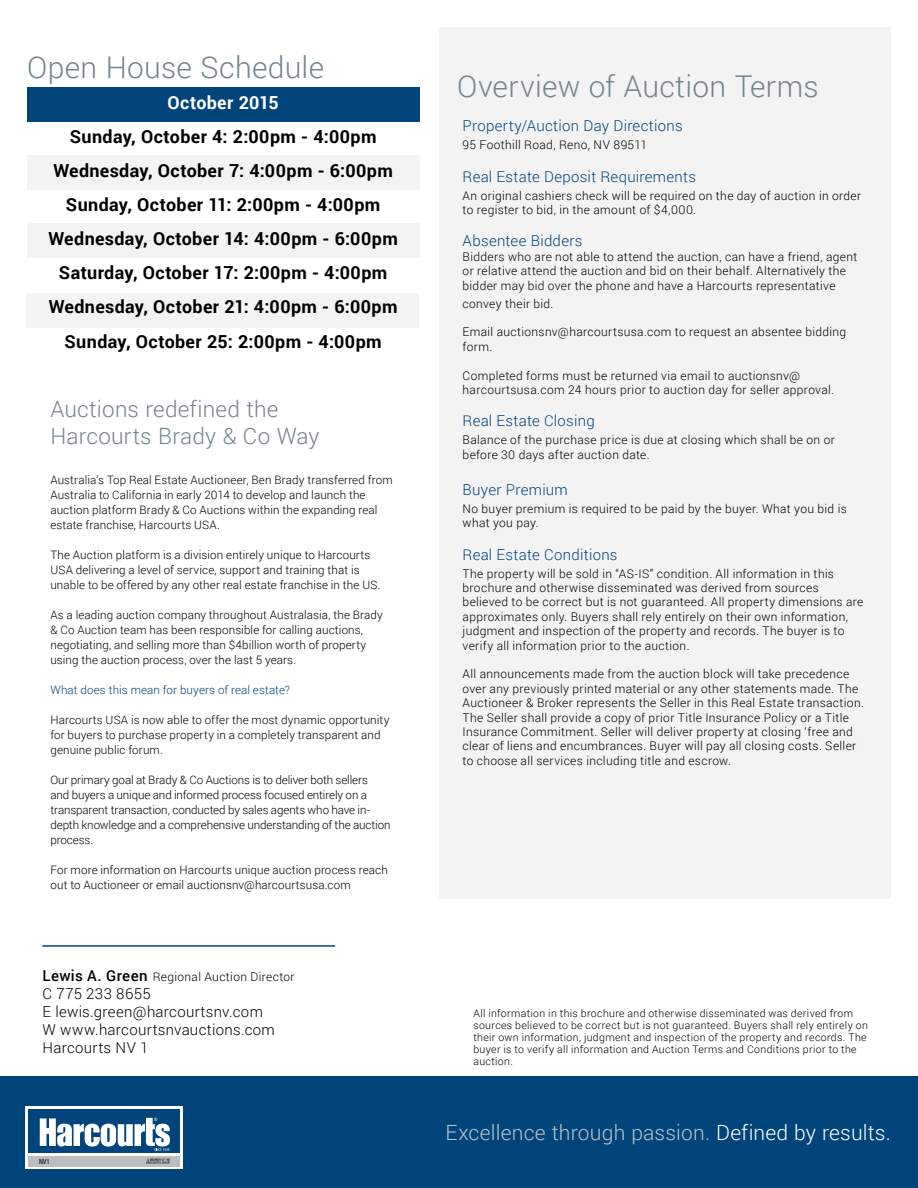
<style>
.page{position:relative;width:918px;height:1188px;background:#fff}
.page>*{position:absolute;margin:0;border:0;box-sizing:border-box;transform-origin:0 0}
.t1{font:300 30px "Roboto";letter-spacing:.01em;color:#74858c}
.t2{font:300 22.5px/27px "Roboto";letter-spacing:.01em;color:#74858c}
.t3{font:300 21px "Roboto";letter-spacing:.01em;color:#bec3c6}
.t4{font:700 18px/34px "Roboto";letter-spacing:.02em;color:#000;text-align:center}
.t5{font:700 18px "Roboto";letter-spacing:.02em;color:#fff}
.t6{font:300 15px "Roboto";letter-spacing:.02em;color:#00447c}
.t7{font:300 15px/18px "Roboto";letter-spacing:.02em;color:#000}
.t8{font:300 12px/14.4px "Roboto";letter-spacing:.03em;color:#000}
.t9{font:300 11.7px/15px "Roboto";letter-spacing:.01em;color:#000}
.t10{font:300 11.7px/15px "Roboto";letter-spacing:-.01em;color:#000}
.t11{font:300 11.7px "Roboto";letter-spacing:.01em;color:#00447c}
.t12{font:300 10.5px/12px "Roboto";letter-spacing:.035em;color:#000}
.t13{font:condensed 7.05px "Harcourts Helv Neue Regular Cond";color:#000}
.s1{font-weight:500;font-size:15px}
.s2{color:#fff}
</style>
<div class="page">
<hr style="left:42px;top:945px;width:293px;height:2px;background:#00447c">
<div style="left:440px;top:27px;width:451px;height:871px;background:#f4f3f4"></div>
<div style="left:0;top:1077px;width:918px;height:111px;background:#00447c"></div>
<div style="left:27px;top:156px;width:392px;height:34px;background:#f4f3f4"></div>
<div style="left:27px;top:224px;width:392px;height:34px;background:#f4f3f4"></div>
<div style="left:27px;top:294px;width:392px;height:34px;background:#f4f3f4"></div>
<div style="left:27px;top:88px;width:392px;height:34px;background:#00447c"></div>
<svg style="left:26px;top:1107px;width:157px;height:62px;background:#dce3ea"></svg>
<div style="left:29px;top:1110px;width:151px;height:43px;background:#00447c"></div>
<div style="left:29px;top:1156px;width:151px;height:10px;background:#bcbec0"></div>
<svg style="left:40px;top:1118px;width:130px;height:33px"></svg>
<svg style="left:146px;top:1159px;width:24px;height:5px"></svg>
<h1 class="t1" style="left:27px;top:46px;width:299px">Open House Schedule</h1>
<h3 class="t5" style="left:168px;top:90px;width:113px">October 2015</h3>
<p class="t4" style="left:49px;top:119px;width:351px">Sunday, October 4: 2:00pm - 4:00pm Wednesday, October 7: 4:00pm - 6:00pm Sunday, October 11: 2:00pm - 4:00pm Wednesday, October 14: 4:00pm - 6:00pm Saturday, October 17: 2:00pm - 4:00pm Wednesday, October 21: 4:00pm - 6:00pm Sunday, October 25: 2:00pm - 4:00pm</p>
<h2 class="t2" style="left:50px;top:395px;width:271px">Auctions redefined the<br>Harcourts Brady &amp; Co Way</h2>
<p class="t9" style="left:50px;top:472px;width:344px">Australia’s Top Real Estate Auctioneer, Ben Brady transferred from Australia to California in early 2014 to develop and launch the auction platform Brady &amp; Co Auctions within the expanding real estate franchise, Harcourts USA.</p>
<p class="t9" style="left:50px;top:547px;width:331px">The Auction platform is a division entirely unique to Harcourts<br>USA delivering a level of service, support and training that is unable to be offered by any other real estate franchise in the US.</p>
<p class="t9" style="left:50px;top:607px;width:334px">As a leading auction company throughout Australasia, the Brady &amp; Co Auction team has been responsible for calling auctions, negotiating, and selling more than $4billion worth of property using the auction process, over the last 5 years.</p>
<p class="t11" style="left:50px;top:681px;width:241px">What does this mean for buyers of real estate?</p>
<p class="t9" style="left:50px;top:712px;width:341px">Harcourts USA is now able to offer the most dynamic opportunity for buyers to purchase property in a completely transparent and genuine public forum.</p>
<p class="t10" style="left:50px;top:772px;width:342px">Our primary goal at Brady &amp; Co Auctions is to deliver both sellers<br>and buyers a unique and informed process focused entirely on a transparent transaction, conducted by sales agents who have in&shy;depth knowledge and a comprehensive understanding of the auction process.</p>
<p class="t9" style="left:50px;top:862px;width:339px">For more information on Harcourts unique auction process reach out to Auctioneer or email auctionsnv@harcourtsusa.com</p>
<p class="t8" style="left:43px;top:969px;width:254px"><span class="s1">Lewis A. Green</span> Regional Auction Director</p>
<p class="t7" style="left:43px;top:984px;width:234px">C 775 233 8655<br>E lewis.green@harcourtsnv.com<br>W www.harcourtsnvauctions.com<br>Harcourts NV 1</p>
<p class="t13" style="left:39px;top:1157px;width:12px">NV1</p>
<h1 class="t1" style="left:457px;top:65px;width:363px">Overview of Auction Terms</h1>
<p class="t6" style="left:463px;top:115px;width:222px">Property/Auction Day Directions</p>
<p class="t8" style="left:463px;top:137px;width:186px">95 Foothill Road, Reno, NV 89511</p>
<p class="t6" style="left:463px;top:166px;width:235px">Real Estate Deposit Requirements</p>
<p class="t8" style="left:463px;top:188px;width:400px">An original cashiers check will be required on the day of auction in order to register to bid, in the amount of $4,000.</p>
<p class="t6" style="left:463px;top:231px;width:121px">Absentee Bidders</p>
<p class="t8" style="left:463px;top:249px;width:396px">Bidders who are not able to attend the auction, can have a friend, agent or relative attend the auction and bid on their behalf. Alternatively the bidder may bid over the phone and have a Harcourts representative</p>
<p class="t8" style="left:463px;top:296px;width:92px">convey their bid.</p>
<p class="t8" style="left:463px;top:325px;width:385px">Email auctionsnv@harcourtsusa.com to request an absentee bidding form.</p>
<p class="t8" style="left:463px;top:368px;width:373px">Completed forms must be returned via email to auctionsnv@ harcourtsusa.com 24 hours prior to auction day for seller approval.</p>
<p class="t6" style="left:463px;top:411px;width:134px">Real Estate Closing</p>
<p class="t8" style="left:463px;top:433px;width:374px">Balance of the purchase price is due at closing which shall be on or before 30 days after auction date.</p>
<p class="t6" style="left:463px;top:479px;width:107px">Buyer Premium</p>
<p class="t8" style="left:463px;top:501px;width:386px">No buyer premium is required to be paid by the buyer. What you bid is what you pay.</p>
<p class="t6" style="left:463px;top:544px;width:156px">Real Estate Conditions</p>
<p class="t8" style="left:463px;top:566px;width:402px">The property will be sold in “AS-IS” condition. All information in this brochure and otherwise disseminated was derived from sources believed to be correct but is not guaranteed. All property dimensions are approximates only. Buyers shall rely entirely on their own information, judgment and inspection of the property and records. The buyer is to verify all information prior to the auction.</p>
<p class="t8" style="left:463px;top:667px;width:403px">All announcements made from the auction block will take precedence over any previously printed material or any other statements made. The Auctioneer &amp; Broker represents the Seller in this Real Estate transaction.<br>The Seller shall provide a copy of prior Title Insurance Policy or a Title Insurance Commitment. Seller will deliver property at closing ‘free and clear of liens and encumbrances. Buyer will pay all closing costs. Seller to choose all services including title and escrow.</p>
<p class="t12" style="left:473px;top:1007px;width:396px">All information in this brochure and otherwise disseminated was derived from sources believed to be correct but is not guaranteed. Buyers shall rely entirely on their own information, judgment and inspection of the property and records. The buyer is to verify all information and Auction Terms and Conditions prior to the auction.</p>
<h3 class="t3" style="left:446px;top:1118px;width:447px">Excellence through passion. <span class="s2">Defined by results.</span></h3>
</div>
